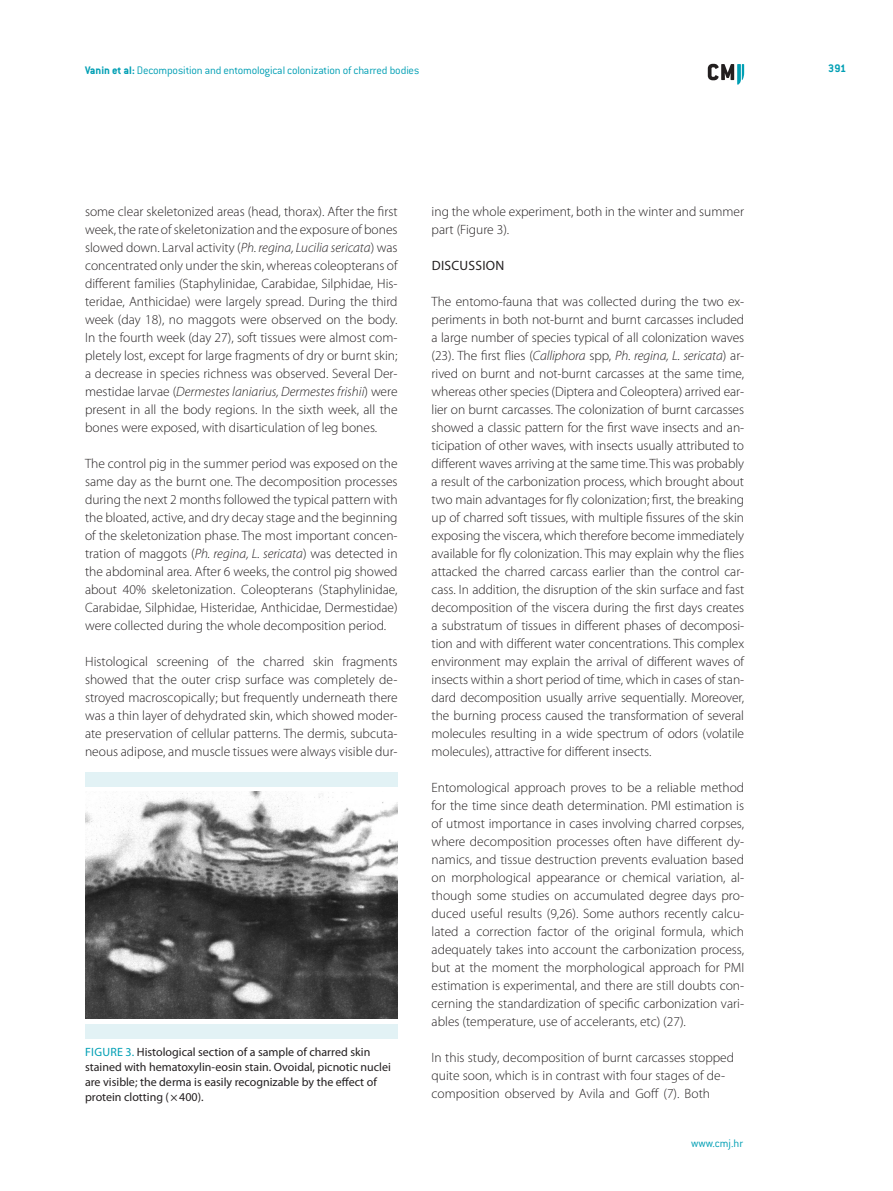
<style>
.page{position:relative;width:893px;height:1191px;background:#fff}
.page>*{position:absolute;margin:0;border:0;box-sizing:border-box;transform-origin:0 0}
.t1{font:300 13.5px/18px "Myriad Pro";color:#231f20;text-align:justify}
.t2{font:13.5px "Myriad Pro";letter-spacing:.02em;color:#231f20}
.t3{font:12px/15px "Myriad Pro";color:#231f20}
.t4{font:300 12px "ITC Conduit LTCE";letter-spacing:-.015em;color:#009fb4}
.t5{font:700 12px "ITC Conduit LTCE";color:#009fb4}
.s1{font-weight:700}
.s2{font-style:italic}
.s3{color:#009fb4}
</style>
<div class="page">
<svg style="left:708px;top:64px;width:36px;height:21px"></svg>
<img style="left:85px;top:792px;width:313px;height:226px">
<div style="left:85px;top:772px;width:312px;height:15px;background:#e2f2f5"></div>
<div style="left:85px;top:1024px;width:312px;height:14px;background:#e2f2f5"></div>
<p class="t4" style="left:85px;top:63px;width:336px"><span class="s1">Vanin et al:</span> Decomposition and entomological colonization of charred bodies</p>
<p class="t5" style="left:828px;top:61px;width:19px">391</p>
<p class="t1" style="left:85px;top:202px;width:314px">some clear skeletonized areas (head, thorax). After the first week, the rate of skeletonization and the exposure of bones slowed down. Larval activity (<span class="s2">Ph. regina, Lucilia sericata</span>) was concentrated only under the skin, whereas coleopterans of different families (Staphylinidae, Carabidae, Silphidae, His&shy;teridae, Anthicidae) were largely spread. During the third week (day 18), no maggots were observed on the body.<br>In the fourth week (day 27), soft tissues were almost com&shy;pletely lost, except for large fragments of dry or burnt skin; a decrease in species richness was observed. Several Der&shy;mestidae larvae (<span class="s2">Dermestes laniarius, Dermestes frishii</span>) were present in all the body regions. In the sixth week, all the bones were exposed, with disarticulation of leg bones.</p>
<p class="t1" style="left:85px;top:454px;width:314px">The control pig in the summer period was exposed on the same day as the burnt one. The decomposition processes during the next 2 months followed the typical pattern with the bloated, active, and dry decay stage and the beginning of the skeletonization phase. The most important concen&shy;tration of maggots (<span class="s2">Ph. regina, L. sericata</span>) was detected in the abdominal area. After 6 weeks, the control pig showed about 40% skeletonization. Coleopterans (Staphylinidae, Carabidae, Silphidae, Histeridae, Anthicidae, Dermestidae) were collected during the whole decomposition period.</p>
<p class="t1" style="left:85px;top:652px;width:314px">Histological screening of the charred skin fragments showed that the outer crisp surface was completely de&shy;stroyed macroscopically; but frequently underneath there was a thin layer of dehydrated skin, which showed moder&shy;ate preservation of cellular patterns. The dermis, subcuta&shy;neous adipose, and muscle tissues were always visible dur-</p>
<p class="t3" style="left:85px;top:1044px;width:307px"><span class="s3">Figure 3.</span> H istological section of a sample of charred skin stained with hematoxylin-eosin stain. Ovoidal, picnotic nuclei are visible; the derma is easily recognizable by the effect of protein clotting (×400).</p>
<p class="t1" style="left:432px;top:202px;width:314px">ing the whole experiment, both in the winter and summer part (Figure 3).</p>
<p class="t2" style="left:432px;top:257px;width:74px">Discussion</p>
<p class="t1" style="left:432px;top:292px;width:314px">The entomo-fauna that was collected during the two ex&shy;periments in both not-burnt and burnt carcasses included a large number of species typical of all colonization waves (23). The first flies (<span class="s2">Calliphora</span> spp, <span class="s2">Ph. regina, L. sericata</span>) ar&shy;rived on burnt and not-burnt carcasses at the same time, whereas other species (Diptera and Coleoptera) arrived ear&shy;lier on burnt carcasses. The colonization of burnt carcasses showed a classic pattern for the first wave insects and an&shy;ticipation of other waves, with insects usually attributed to different waves arriving at the same time. This was probably a result of the carbonization process, which brought about two main advantages for fly colonization; first, the breaking up of charred soft tissues, with multiple fissures of the skin exposing the viscera, which therefore become immediately available for fly colonization. This may explain why the flies attacked the charred carcass earlier than the control car&shy;cass. In addition, the disruption of the skin surface and fast decomposition of the viscera during the first days creates a substratum of tissues in different phases of decomposi&shy;tion and with different water concentrations. This complex environment may explain the arrival of different waves of insects within a short period of time, which in cases of stan&shy;dard decomposition usually arrive sequentially. Moreover, the burning process caused the transformation of several molecules resulting in a wide spectrum of odors (volatile molecules), attractive for different insects.</p>
<p class="t1" style="left:432px;top:778px;width:314px">Entomological approach proves to be a reliable method for the time since death determination. PMI estimation is of utmost importance in cases involving charred corpses, where decomposition processes often have different dy&shy;namics, and tissue destruction prevents evaluation based on morphological appearance or chemical variation, al&shy;though some studies on accumulated degree days pro&shy;duced useful results (9,26). Some authors recently calcu&shy;lated a correction factor of the original formula, which adequately takes into account the carbonization process, but at the moment the morphological approach for PMI estimation is experimental, and there are still doubts con&shy;cerning the standardization of specific carbonization vari&shy;ables (temperature, use of accelerants, etc) (27).</p>
<p class="t1" style="left:432px;top:1048px;width:304px;text-align:left">In this study, decomposition of burnt carcasses stopped quite soon, which is in contrast with four stages of de&shy;composition observed by Avila and Goff (7). Both</p>
<p class="t4" style="left:691px;top:1136px;width:54px">www.cmj.hr</p>
</div>
